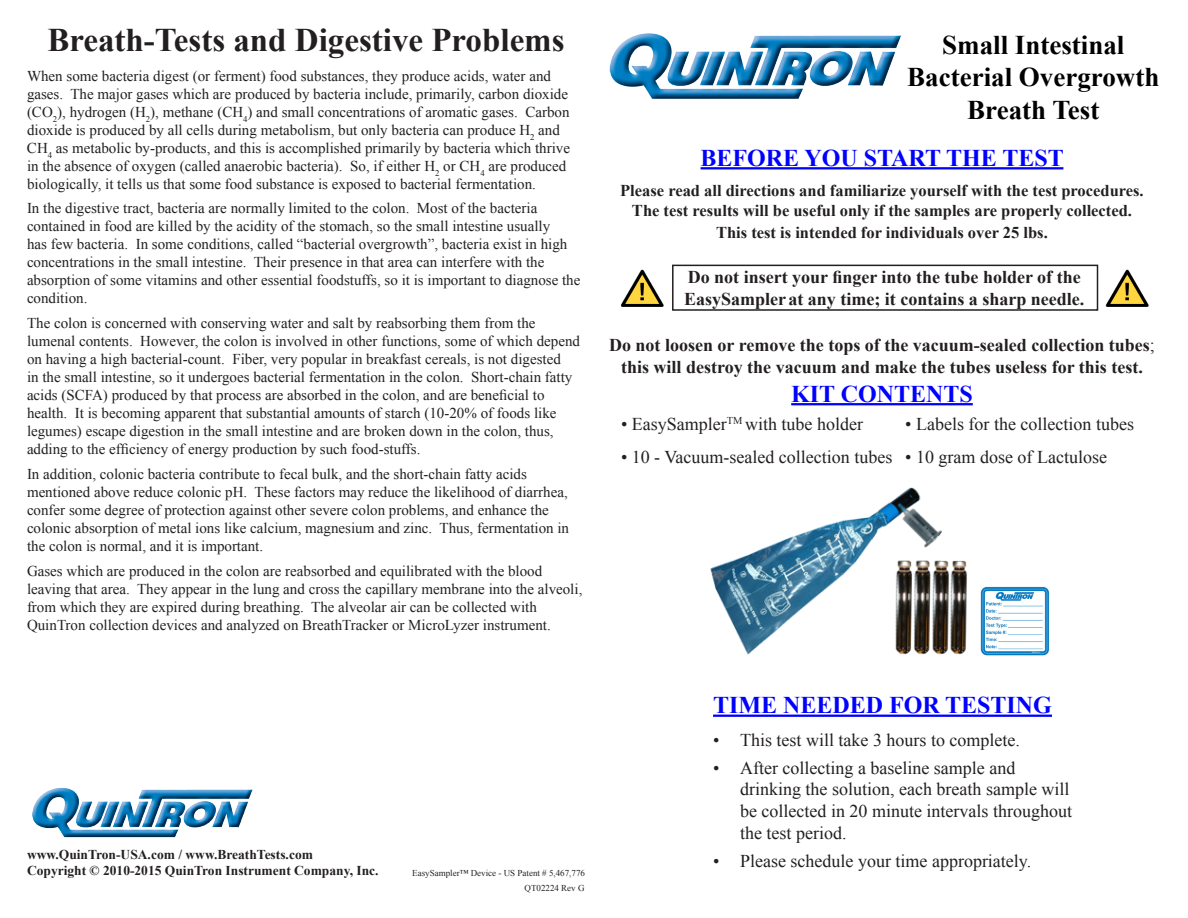
<style>
.page{position:relative;width:1188px;height:918px;background:#fff}
.page>*{position:absolute;margin:0;border:0;box-sizing:border-box;transform-origin:0 0}
.TOC_title{font:700 33px "Times New Roman";color:#231f20}
.t1{font:700 27px/32.4px "Times New Roman";color:#000;text-align:center}
.t2{font:700 24px "Times New Roman";color:#00f}
.t3{font:18px/21.6px "Times New Roman";color:#231f20}
.t4{font:700 18px/21.6px "Times New Roman";color:#231f20;text-align:center}
.t5{font:700 16.5px/21.6px "Times New Roman";color:#231f20;text-align:center}
.TOC_title-2{font:15px/18px "Times New Roman";color:#231f20}
.t6{font:700 13.5px "Times New Roman";color:#231f20}
.t7{font:9px "Times New Roman";color:#231f20}
.s1{font-weight:400}
</style>
<div class="page">
<img style="left:609px;top:33px;width:292px;height:66px">
<hr style="left:701px;top:167px;width:362px;height:2px;background:#00f">
<div style="left:672px;top:265px;width:426px;height:46px;border:2px solid #231f20"></div>
<img style="left:621px;top:269px;width:43px;height:38px">
<img style="left:1105px;top:269px;width:44px;height:38px">
<hr style="left:713px;top:715px;width:339px;height:2px;background:#00f">
<img style="left:995px;top:586px;width:55px;height:70px">
<img style="left:710px;top:487px;width:285px;height:169px">
<img style="left:32px;top:788px;width:221px;height:50px">
<hr style="left:791px;top:403px;width:182px;height:2px;background:#00f">
<p class="TOC_title" style="left:47px;top:17px;width:519px">Breath-Tests and Digestive Problems</p>
<p class="TOC_title-2" style="left:27px;top:66px;width:545px">When some bacteria digest (or ferment) food substances, they produce acids, water and gases. The major gases which are produced by bacteria include, primarily, carbon dioxide (CO<sub>2</sub>), hydrogen (H<sub>2</sub>), methane (CH<sub>4</sub>) and small concentrations of aromatic gases. Carbon dioxide is produced by all cells during metabolism, but only bacteria can produce H<sub>2</sub> and CH<sub>4</sub> as metabolic by-products, and this is accomplished primarily by bacteria which thrive in the absence of oxygen (called anaerobic bacteria). So, if either H<sub>2</sub> or CH<sub>4</sub> are produced biologically, it tells us that some food substance is exposed to bacterial fermentation.</p>
<p class="TOC_title-2" style="left:27px;top:199px;width:555px">In the digestive tract, bacteria are normally limited to the colon. Most of the bacteria contained in food are killed by the acidity of the stomach, so the small intestine usually<br>has few bacteria. In some conditions, called “bacterial overgrowth”, bacteria exist in high concentrations in the small intestine. Their presence in that area can interfere with the absorption of some vitamins and other essential foodstuffs, so it is important to diagnose the condition.</p>
<p class="TOC_title-2" style="left:27px;top:314px;width:555px">The colon is concerned with conserving water and salt by reabsorbing them from the lumenal contents. However, the colon is involved in other functions, some of which depend on having a high bacterial-count. Fiber, very popular in breakfast cereals, is not digested<br>in the small intestine, so it undergoes bacterial fermentation in the colon. Short-chain fatty acids (SCFA) produced by that process are absorbed in the colon, and are beneficial to health. It is becoming apparent that substantial amounts of starch (10-20% of foods like legumes) escape digestion in the small intestine and are broken down in the colon, thus, adding to the efficiency of energy production by such food-stuffs.</p>
<p class="TOC_title-2" style="left:27px;top:465px;width:544px">In addition, colonic bacteria contribute to fecal bulk, and the short-chain fatty acids mentioned above reduce colonic pH. These factors may reduce the likelihood of diarrhea, confer some degree of protection against other severe colon problems, and enhance the colonic absorption of metal ions like calcium, magnesium and zinc. Thus, fermentation in the colon is normal, and it is important.</p>
<p class="TOC_title-2" style="left:27px;top:561px;width:557px">Gases which are produced in the colon are reabsorbed and equilibrated with the blood leaving that area. They appear in the lung and cross the capillary membrane into the alveoli, from which they are expired during breathing. The alveolar air can be collected with QuinTron collection devices and analyzed on BreathTracker or MicroLyzer instrument.</p>
<p class="t1" style="left:907px;top:28px;width:254px">Small Intestinal<br>Bacterial Overgrowth</p>
<p class="t1" style="left:967px;top:93px;width:134px">Breath Test</p>
<p class="t2" style="left:701px;top:141px;width:365px">BEFORE YOU START THE TEST</p>
<p class="t5" style="left:620px;top:180px;width:525px">Please read all directions and familiarize yourself with the test procedures.</p>
<p class="t5" style="left:632px;top:199px;width:502px">The test results will be useful only if the samples are properly collected.<br>This test is intended for individuals over 25 lbs.</p>
<p class="t4" style="left:684px;top:266px;width:402px;text-align:left">Do not insert your finger into the tube holder of the<br>EasySampler at any time; it contains a sharp needle.</p>
<p class="t4" style="left:609px;top:334px;width:547px">Do not loosen or remove the tops of the vacuum-sealed collection tubes<span class="s1">; </span>this will destroy the vacuum and make the tubes useless for this test.</p>
<p class="t2" style="left:791px;top:377px;width:183px">KIT CONTENTS</p>
<p class="t3" style="left:621px;top:413px;width:244px">• EasySampler<sup>TM</sup> with tube holder</p>
<p class="t3" style="left:621px;top:446px;width:273px">• 10 - Vacuum-sealed collection tubes</p>
<p class="t3" style="left:905px;top:413px;width:230px">• Labels for the collection tubes</p>
<p class="t3" style="left:905px;top:446px;width:203px">• 10 gram dose of Lactulose</p>
<p class="t6" style="left:27px;top:845px;width:288px">www.QuinTron-USA.com / www.BreathTests.com</p>
<p class="t6" style="left:27px;top:861px;width:353px">Copyright © 2010-2015 QuinTron Instrument Company, Inc.</p>
<p class="t7" style="left:412px;top:867px;width:174px">EasySampler™ Device - US Patent # 5,467,776</p>
<p class="t7" style="left:525px;top:882px;width:61px">QT02224 Rev G</p>
<p class="t2" style="left:713px;top:688px;width:340px">TIME NEEDED FOR TESTING</p>
<p class="t3" style="left:713px;top:728px;width:308px">• This test will take 3 hours to complete.</p>
<p class="t3" style="left:740px;top:757px;width:333px;text-indent:-27px">• After collecting a baseline sample and drinking the solution, each breath sample will be collected in 20 minute intervals throughout the test period.</p>
<p class="t3" style="left:713px;top:850px;width:320px">• Please schedule your time appropriately.</p>
</div>
